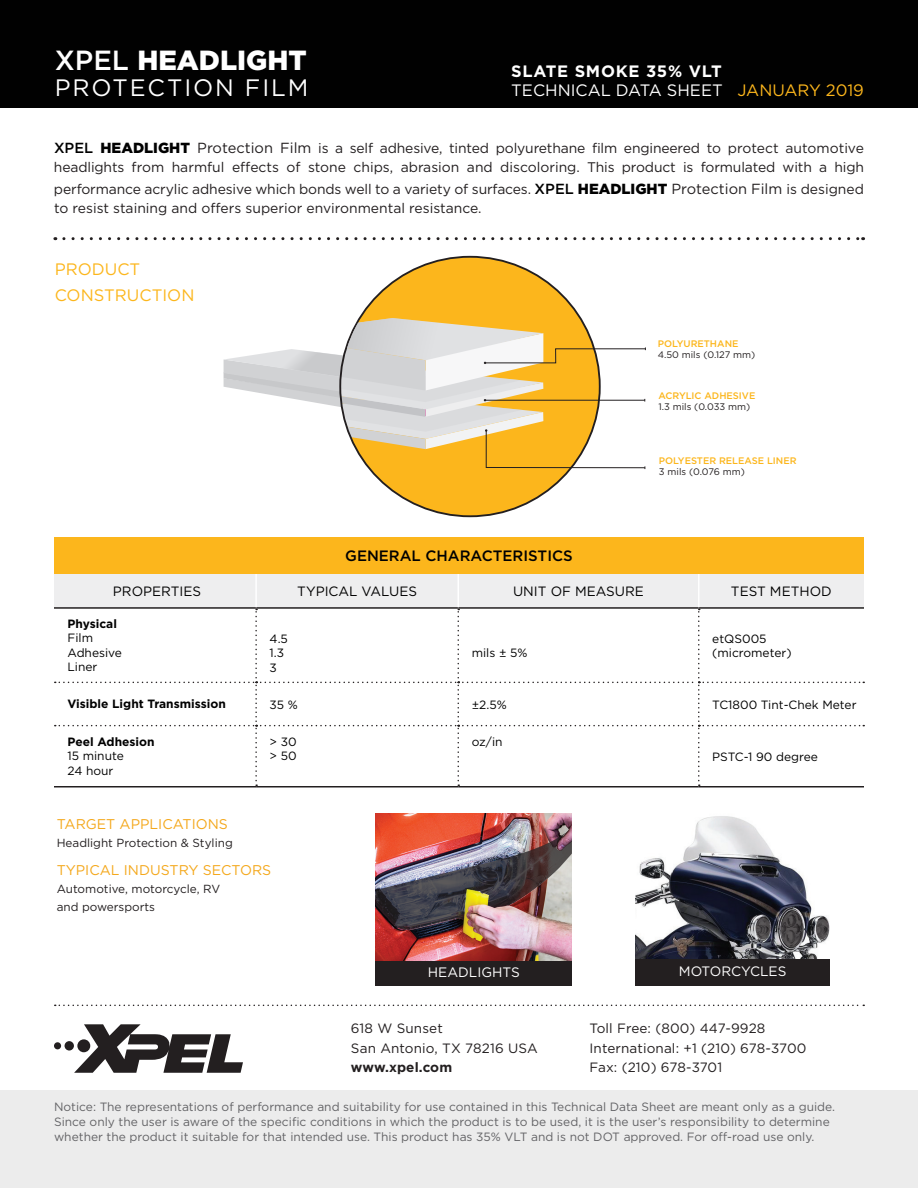
<style>
.page{position:relative;width:918px;height:1188px;background:#fff}
.page>*{position:absolute;margin:0;border:0;box-sizing:border-box;transform-origin:0 0}
.t1{font:900 27.75px "Gotham";color:#fff}
.t2{font:23.7px "Gotham";letter-spacing:.08em;color:#fff}
.t3{font:16.5px "Gotham";color:#fff}
.t4{font:16.5px/25.5px "Gotham";color:#fcb61c}
.t5{font:700 16.5px "Gotham";letter-spacing:.045em;color:#fff}
.t6{font:500 15px "Gotham";color:#010101}
.t7{font:14.1px "Gotham";color:#f4a81c}
.t8{font:13.95px/19.4px "Gotham";letter-spacing:-.01em;color:#231f20}
.t9{font:13.65px "Gotham";color:#fff}
.t10{font:13.5px/19.5px "Gotham";letter-spacing:.01em;color:#231f20}
.t11{font:13.5px "Gotham";color:#010101}
.t12{font:700 13.5px "Gotham";letter-spacing:.01em;color:#231f20}
.t13{font:12px/15px "Gotham";color:#636366}
.t14{font:12px/14.4px "Gotham";color:#010101}
.t15{font:700 12px "Gotham";color:#010101}
.t16{font:11.7px/18px "Gotham";color:#231f20}
.t17{font:500 9.45px "Gotham";color:#fcb61c}
.t18{font:9.45px "Gotham";color:#231f20}
.s1{font-weight:500}
.s2{color:#fcb61c}
.s3{font-weight:500;font-size:14.7px;color:#010101}
.s4{font-weight:900;font-size:14.7px;color:#010101}
.s5{font-size:14.7px}
</style>
<div class="page">
<div style="left:0;top:0;width:918px;height:108px;background:#010101"></div>
<div style="left:340px;top:257px;width:260px;height:259px;background:#fcb61c;border-radius:50%"></div>
<svg style="left:224px;top:318px;width:422px;height:162px"></svg>
<div style="left:376px;top:960px;width:196px;height:25px;background:#231f20"></div>
<img style="left:376px;top:813px;width:196px;height:147px">
<img style="left:376px;top:832px;width:196px;height:99px">
<svg style="left:64px;top:237px;width:800px;height:3px"></svg>
<hr style="left:54px;top:786px;width:202px;height:2px;background:#231f20">
<hr style="left:256px;top:786px;width:202px;height:2px;background:#231f20">
<hr style="left:458px;top:786px;width:241px;height:2px;background:#231f20">
<hr style="left:699px;top:786px;width:165px;height:2px;background:#231f20">
<svg style="left:54px;top:574px;width:810px;height:212px"></svg>
<div style="left:54px;top:538px;width:810px;height:36px;background:#fcb61c"></div>
<div style="left:0;top:1090px;width:918px;height:98px;background:#ececec"></div>
<svg style="left:55px;top:1005px;width:809px;height:1px"></svg>
<svg style="left:54px;top:1024px;width:189px;height:49px"></svg>
<img style="left:636px;top:816px;width:194px;height:143px">
<div style="left:636px;top:959px;width:194px;height:26px;background:#231f20"></div>
<svg style="left:756px;top:917px;width:14px;height:23px"></svg>
<svg style="left:781px;top:911px;width:23px;height:36px"></svg>
<svg style="left:816px;top:917px;width:12px;height:22px"></svg>
<h1 class="t1" style="left:55px;top:44px;width:254px"><span class="s1">XPEL</span> HEADLIGHT</h1>
<h2 class="t2" style="left:55px;top:73px;width:255px">PROTECTION FILM</h2>
<p class="t5" style="left:511px;top:62px;width:212px">SLATE SMOKE 35% VLT</p>
<p class="t3" style="left:511px;top:79px;width:354px">TECHNICAL DATA SHEET <span class="s2">JANUARY 2019</span></p>
<p class="t8" style="left:54px;top:138px;width:811px"><span class="s3">XPEL</span> <span class="s4">HEADLIGHT</span> <span class="s5">Protection Film</span> is a self adhesive, tinted polyurethane film engineered to protect automotive headlights from harmful effects of stone chips, abrasion and discoloring. This product is formulated with a high</p>
<p class="t8" style="left:54px;top:179px;width:812px">performance acrylic adhesive which bonds well to a variety of surfaces. <span class="s3">XPEL</span> <span class="s4">HEADLIGHT</span> <span class="s5">Protection Film</span> is designed to resist staining and offers superior environmental resistance.</p>
<p class="t4" style="left:55px;top:256px;width:141px">PRODUCT<br>CONSTRUCTION</p>
<p class="t6" style="left:345px;top:547px;width:229px">GENERAL CHARACTERISTICS</p>
<p class="t17" style="left:658px;top:339px;width:82px">POLYURETHANE</p>
<p class="t18" style="left:658px;top:349px;width:99px">4.50 mils (0.127 mm)</p>
<p class="t17" style="left:658px;top:390px;width:99px">ACRYLIC ADHESIVE</p>
<p class="t18" style="left:658px;top:401px;width:93px">1.3 mils (0.033 mm)</p>
<p class="t17" style="left:659px;top:455px;width:139px">POLYESTER RELEASE LINER</p>
<p class="t18" style="left:659px;top:466px;width:88px">3 mils (0.076 mm)</p>
<p class="t11" style="left:113px;top:582px;width:90px">PROPERTIES</p>
<p class="t11" style="left:297px;top:582px;width:121px">TYPICAL VALUES</p>
<p class="t11" style="left:513px;top:582px;width:132px">UNIT OF MEASURE</p>
<p class="t11" style="left:731px;top:582px;width:102px">TEST METHOD</p>
<p class="t15" style="left:68px;top:617px;width:51px">Physical</p>
<p class="t14" style="left:68px;top:631px;width:56px">Film<br>Adhesive<br>Liner</p>
<p class="t14" style="left:270px;top:631px;width:20px">4.5<br>1.3<br>3</p>
<p class="t14" style="left:712px;top:631px;width:81px">etQS005 (micrometer)</p>
<p class="t14" style="left:472px;top:645px;width:57px">mils ± 5%</p>
<p class="t15" style="left:68px;top:697px;width:160px">Visible Light Transmission</p>
<p class="t14" style="left:270px;top:697px;width:30px">35 %</p>
<p class="t14" style="left:472px;top:697px;width:36px">±2.5%</p>
<p class="t14" style="left:712px;top:697px;width:146px">TC1800 Tint-Chek Meter</p>
<p class="t15" style="left:68px;top:735px;width:89px">Peel Adhesion</p>
<p class="t14" style="left:68px;top:749px;width:58px">15 minute<br>24 hour</p>
<p class="t14" style="left:270px;top:734px;width:29px">&gt; 30 &gt; 50</p>
<p class="t14" style="left:472px;top:734px;width:32px">oz/in</p>
<p class="t14" style="left:712px;top:749px;width:107px">PSTC-1 90 degree</p>
<p class="t7" style="left:57px;top:815px;width:173px">TARGET APPLICATIONS</p>
<p class="t16" style="left:57px;top:834px;width:178px">Headlight Protection &amp; Styling</p>
<p class="t7" style="left:57px;top:861px;width:216px">TYPICAL INDUSTRY SECTORS</p>
<p class="t16" style="left:57px;top:880px;width:165px">Automotive, motorcycle, RV and powersports</p>
<p class="t9" style="left:428px;top:963px;width:93px">HEADLIGHTS</p>
<p class="t10" style="left:351px;top:1019px;width:188px">618 W Sunset<br>San Antonio, TX 78216 USA</p>
<p class="t12" style="left:351px;top:1060px;width:103px">www.xpel.com</p>
<p class="t9" style="left:679px;top:963px;width:109px">MOTORCYCLES</p>
<p class="t10" style="left:590px;top:1019px;width:219px">Toll Free: (800) 447-9928<br>International: +1 (210) 678-3700<br>Fax: (210) 678-3701</p>
<p class="t13" style="left:54px;top:1099px;width:783px">Notice: The representations of performance and suitability for use contained in this Technical Data Sheet are meant only as a guide.<br>Since only the user is aware of the specific conditions in which the product is to be used, it is the user’s responsibility to determine whether the product it suitable for that intended use. This product has 35% VLT and is not DOT approved. For off-road use only.</p>
</div>
